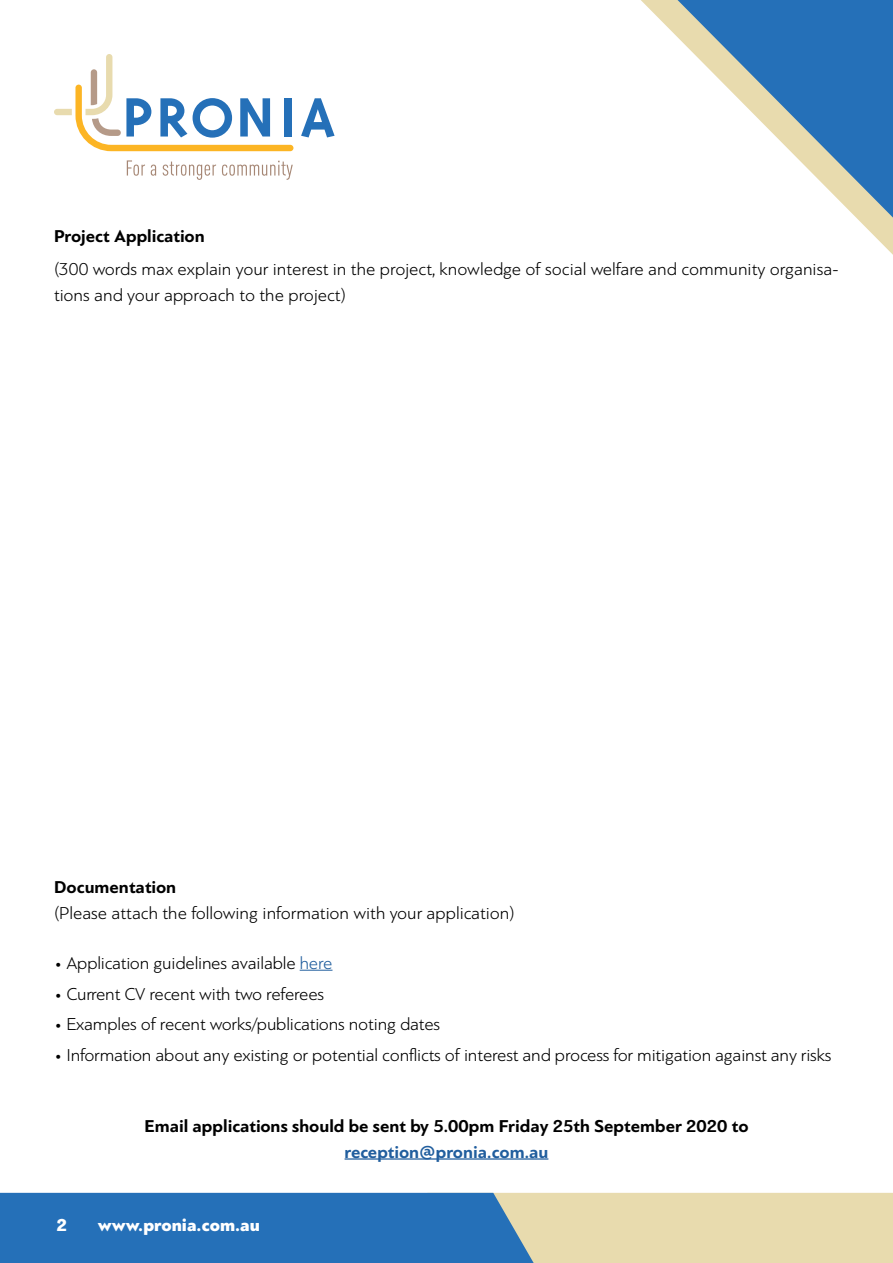
<style>
.page{position:relative;width:893px;height:1263px;background:#fff}
.page>*{position:absolute;margin:0;border:0;box-sizing:border-box;transform-origin:0 0}
.t1{font:300 18px/26.4px "PF Bague Sans Pro";letter-spacing:-.01em;color:#000}
.t2{font:700 18px "PF Bague Sans Pro";color:#000}
.t3{font:700 18px "PF Bague Sans Pro";color:#215e9e}
.t4{font:900 18px "PF Bague Sans Pro";color:#fff}
.s1{color:#215e9e}
</style>
<div class="page">
<svg style="left:641px;top:0;width:252px;height:255px"></svg>
<svg style="left:677px;top:0;width:216px;height:218px"></svg>
<svg style="left:301px;top:98px;width:34px;height:39px"></svg>
<svg style="left:54px;top:54px;width:239px;height:97px"></svg>
<svg style="left:127px;top:160px;width:18px;height:16px"></svg>
<svg style="left:151px;top:165px;width:5px;height:11px"></svg>
<svg style="left:163px;top:162px;width:53px;height:18px"></svg>
<svg style="left:222px;top:161px;width:71px;height:19px"></svg>
<hr style="left:345px;top:1158px;width:203px;height:1px;background:#215e9e">
<hr style="left:300px;top:970px;width:32px;height:1px;background:#215e9e">
<svg style="left:0;top:1193px;width:893px;height:70px;background:#779db3"></svg>
<p class="t2" style="left:54px;top:225px;width:152px">Project Application</p>
<p class="t1" style="left:54px;top:256px;width:786px">(300 words max explain your interest in the project, knowledge of social welfare and community organisa&shy;tions and your approach to the project)</p>
<p class="t2" style="left:54px;top:876px;width:124px">Documentation</p>
<p class="t1" style="left:54px;top:900px;width:462px">(Please attach the following information with your application)</p>
<p class="t1" style="left:54px;top:950px;width:280px">• Application guidelines available <span class="s1">here</span></p>
<p class="t1" style="left:54px;top:981px;width:272px">• Current CV recent with two referees</p>
<p class="t1" style="left:54px;top:1011px;width:388px">• Examples of recent works/publications noting dates</p>
<p class="t1" style="left:54px;top:1042px;width:779px">• Information about any existing or potential conflicts of interest and process for mitigation against any risks</p>
<p class="t2" style="left:144px;top:1115px;width:606px">Email applications should be sent by 5.00pm Friday 25th September 2020 to</p>
<p class="t3" style="left:345px;top:1141px;width:205px">reception@pronia.com.au</p>
<p class="t4" style="left:57px;top:1214px;width:12px">2</p>
<p class="t4" style="left:98px;top:1214px;width:164px">www.pronia.com.au</p>
</div>
